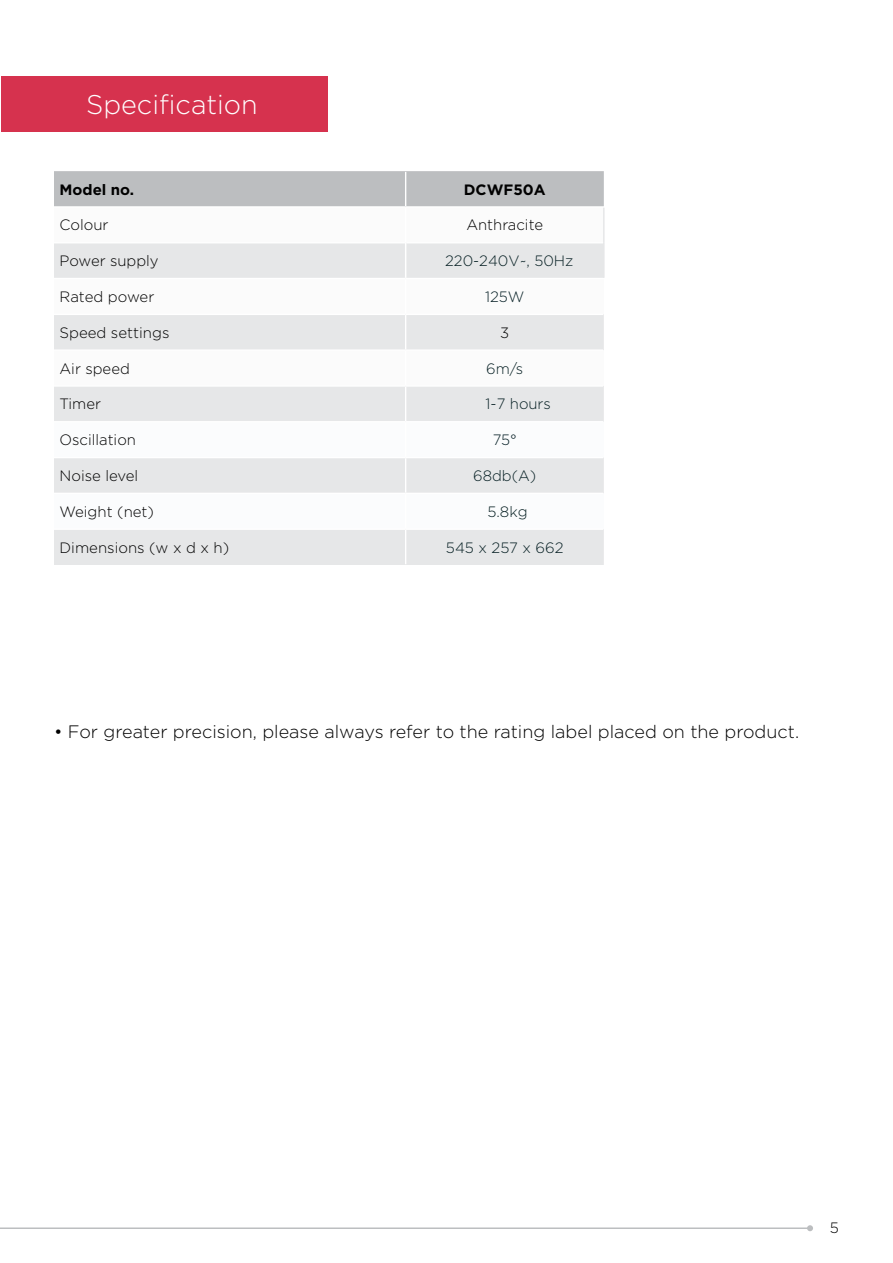
<style>
.page{position:relative;width:893px;height:1263px;background:#fff}
.page>*{position:absolute;margin:0;border:0;box-sizing:border-box;transform-origin:0 0}
.t1{font:300 27px "Gotham";color:#fff}
.t2{font:300 18px "Gotham";color:#000}
.t3{font:300 15px "Gotham";color:#000}
.t4{font:300 15px "Gotham";color:#072024}
.t5{font:700 15px "Gotham";color:#000}
.t6{font:300 15px "Gotham";color:#072026}
.t7{font:300 15px "Gotham";color:#061f22}
</style>
<div class="page">
<div style="left:54px;top:171px;width:550px;height:35px;background:#bcbec0"></div>
<svg style="left:54px;top:243px;width:550px;height:179px;fill:#f6f6f7"></svg>
<svg style="left:406px;top:243px;width:198px;height:107px"></svg>
<div style="left:54px;top:386px;width:352px;height:36px;background:#e6e7e8"></div>
<div style="left:54px;top:458px;width:550px;height:107px;background:#e6e7e8"></div>
<svg style="left:54px;top:493px;width:550px;height:36px"></svg>
<hr style="left:405px;top:172px;width:1px;height:34px;background:#fff">
<hr style="left:405px;top:279px;width:1px;height:35px;background:#fff">
<hr style="left:405px;top:315px;width:1px;height:34px;background:#fff">
<hr style="left:405px;top:351px;width:1px;height:34px;background:#fff">
<hr style="left:405px;top:387px;width:1px;height:34px;background:#fff">
<hr style="left:405px;top:458px;width:1px;height:35px;background:#fff">
<hr style="left:405px;top:494px;width:1px;height:34px;background:#fff">
<hr style="left:405px;top:530px;width:1px;height:34px;background:#fff">
<hr style="left:54px;top:314px;width:352px;height:1px;background:#fff">
<hr style="left:406px;top:314px;width:197px;height:1px;background:#fff">
<hr style="left:54px;top:349px;width:352px;height:2px;background:#fff">
<hr style="left:406px;top:349px;width:197px;height:2px;background:#fff">
<hr style="left:54px;top:385px;width:352px;height:2px;background:#fff">
<hr style="left:406px;top:385px;width:197px;height:2px;background:#fff">
<hr style="left:54px;top:421px;width:352px;height:1px;background:#fff">
<hr style="left:406px;top:421px;width:197px;height:1px;background:#fff">
<hr style="left:54px;top:493px;width:352px;height:1px;background:#fff">
<hr style="left:406px;top:493px;width:197px;height:1px;background:#fff">
<hr style="left:54px;top:528px;width:352px;height:2px;background:#fff">
<hr style="left:406px;top:528px;width:197px;height:2px;background:#fff">
<hr style="left:405px;top:243px;width:1px;height:35px;background:#fff">
<hr style="left:54px;top:278px;width:352px;height:1px;background:#fff">
<hr style="left:406px;top:278px;width:199px;height:1px;background:#fff">
<hr style="left:603px;top:208px;width:2px;height:35px;background:#e6e7e8">
<hr style="left:603px;top:243px;width:2px;height:35px;background:#e6e7e8">
<div style="left:1px;top:77px;width:327px;height:55px;background:#d6324e"></div>
<hr style="left:0;top:1227px;width:810px;height:2px;background:#bcbec0">
<svg style="left:807px;top:1225px;width:6px;height:6px"></svg>
<h1 class="t1" style="left:86px;top:90px;width:173px">Specification</h1>
<p class="t5" style="left:60px;top:180px;width:76px">Model no.</p>
<p class="t5" style="left:464px;top:179px;width:83px">DCWF50A</p>
<p class="t3" style="left:60px;top:217px;width:51px">Colour</p>
<p class="t3" style="left:466px;top:217px;width:78px">Anthracite</p>
<p class="t3" style="left:60px;top:253px;width:101px">Power supply</p>
<p class="t4" style="left:445px;top:253px;width:130px">220-240V~, 50Hz</p>
<p class="t3" style="left:60px;top:288px;width:96px">Rated power</p>
<p class="t6" style="left:485px;top:288px;width:41px">125W</p>
<p class="t3" style="left:60px;top:324px;width:111px">Speed settings</p>
<p class="t3" style="left:500px;top:324px;width:11px">3</p>
<p class="t3" style="left:60px;top:360px;width:72px">Air speed</p>
<p class="t4" style="left:486px;top:360px;width:39px">6m/s</p>
<p class="t3" style="left:60px;top:396px;width:43px">Timer</p>
<p class="t4" style="left:486px;top:396px;width:67px">1-7 hours</p>
<p class="t3" style="left:60px;top:432px;width:78px">Oscillation</p>
<p class="t6" style="left:493px;top:432px;width:26px">75°</p>
<p class="t3" style="left:60px;top:467px;width:80px">Noise level</p>
<p class="t4" style="left:473px;top:467px;width:65px">68db(A)</p>
<p class="t3" style="left:60px;top:503px;width:96px">Weight (net)</p>
<p class="t7" style="left:487px;top:503px;width:42px">5.8kg</p>
<p class="t3" style="left:60px;top:539px;width:171px">Dimensions (w x d x h)</p>
<p class="t4" style="left:446px;top:539px;width:119px">545 x 257 x 662</p>
<p class="t2" style="left:54px;top:722px;width:747px">• For greater precision, please always refer to the rating label placed on the product.</p>
<p class="t3" style="left:830px;top:1219px;width:11px">5</p>
</div>
